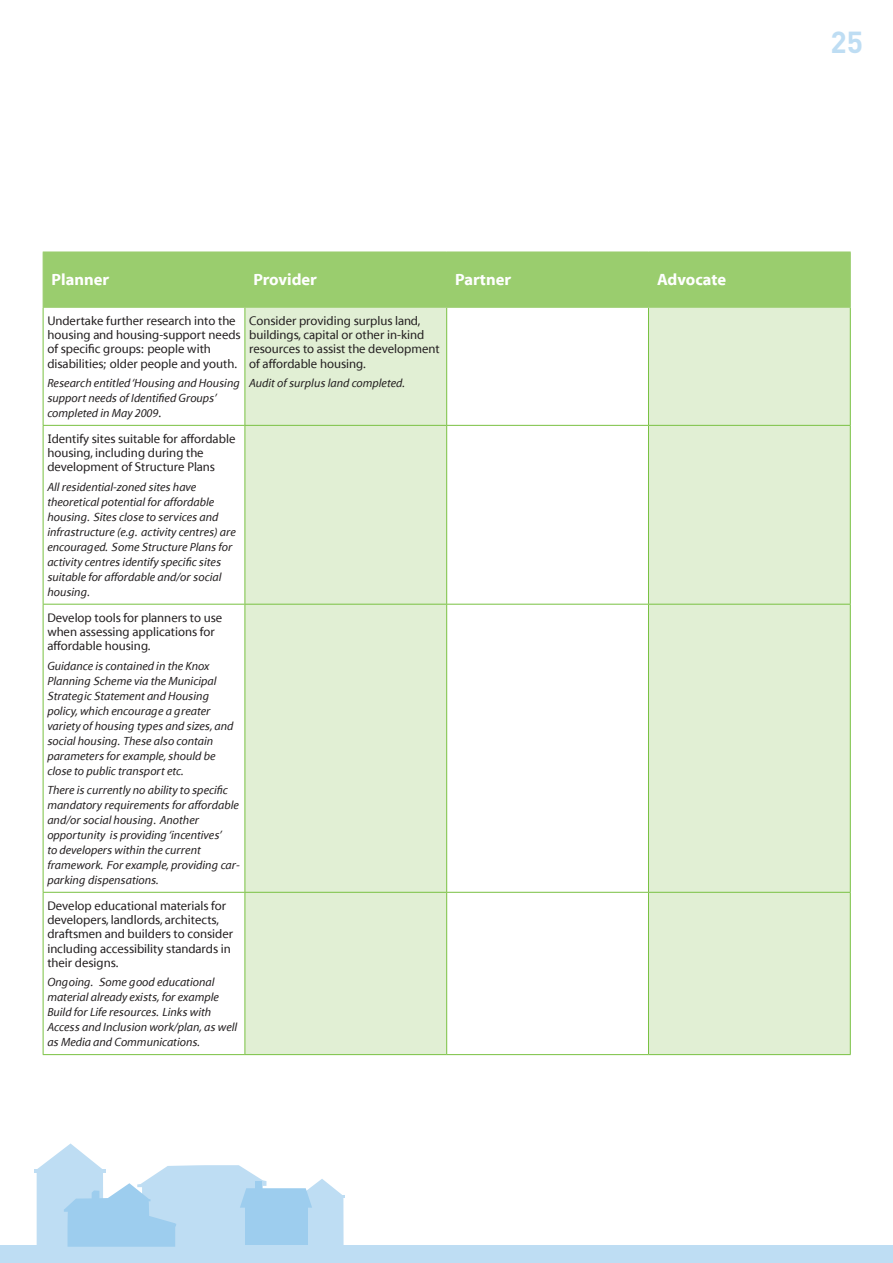
<style>
.page{position:relative;width:893px;height:1263px;background:#fff}
.page>*{position:absolute;margin:0;border:0;box-sizing:border-box;transform-origin:0 0}
.Chart{font:700 30px "DIN";color:#beddf3}
.Chart_HEADER{font:16.5px "Knox CC Body Text Bold";color:#fff}
.Chart-2{font:12.75px/14.2px "Knox CC Body Text Roman";color:#231f20}
.Chart-3{font:12px/15px "Knox CC Body Text Italic";color:#231f20}
.s1{font-family:"Knox CC Body Text Roman";font-size:12.75px}
</style>
<div class="page">
<div style="left:0;top:1245px;width:893px;height:18px;background:#beddf3"></div>
<svg style="left:34px;top:1143px;width:311px;height:104px"></svg>
<div style="left:255px;top:1182px;width:6px;height:12px;background:#9dcdee"></div>
<div style="left:44px;top:253px;width:806px;height:54px;background:#9acd6e"></div>
<svg style="left:246px;top:308px;width:604px;height:746px;fill:#e1efd4"></svg>
<hr style="left:245px;top:252px;width:1px;height:55px;background:#9acd6e">
<hr style="left:446px;top:252px;width:1px;height:55px;background:#9acd6e">
<hr style="left:245px;top:308px;width:1px;height:117px;background:#79c142">
<hr style="left:446px;top:308px;width:1px;height:117px;background:#79c142">
<hr style="left:648px;top:308px;width:1px;height:117px;background:#79c142">
<hr style="left:245px;top:426px;width:1px;height:178px;background:#79c142">
<hr style="left:446px;top:426px;width:1px;height:178px;background:#79c142">
<hr style="left:648px;top:426px;width:1px;height:178px;background:#79c142">
<hr style="left:245px;top:604px;width:1px;height:288px;background:#79c142">
<hr style="left:446px;top:604px;width:1px;height:288px;background:#79c142">
<hr style="left:648px;top:604px;width:1px;height:288px;background:#79c142">
<hr style="left:245px;top:893px;width:1px;height:161px;background:#79c142">
<hr style="left:446px;top:893px;width:1px;height:161px;background:#79c142">
<hr style="left:648px;top:893px;width:1px;height:161px;background:#79c142">
<hr style="left:648px;top:252px;width:1px;height:55px;background:#9acd6e">
<hr style="left:43px;top:252px;width:202px;height:1px;background:#9acd6e">
<hr style="left:43px;top:252px;width:1px;height:55px;background:#9acd6e">
<hr style="left:245px;top:252px;width:202px;height:1px;background:#9acd6e">
<hr style="left:447px;top:252px;width:201px;height:1px;background:#9acd6e">
<hr style="left:648px;top:252px;width:203px;height:1px;background:#9acd6e">
<hr style="left:850px;top:252px;width:1px;height:55px;background:#9acd6e">
<hr style="left:43px;top:307px;width:202px;height:1px;background:#9acd6e">
<hr style="left:245px;top:307px;width:202px;height:1px;background:#9acd6e">
<hr style="left:447px;top:307px;width:201px;height:1px;background:#9acd6e">
<hr style="left:648px;top:307px;width:203px;height:1px;background:#9acd6e">
<hr style="left:43px;top:425px;width:202px;height:1px;background:#79c142">
<hr style="left:245px;top:425px;width:202px;height:1px;background:#79c142">
<hr style="left:447px;top:425px;width:201px;height:1px;background:#79c142">
<hr style="left:648px;top:425px;width:203px;height:1px;background:#79c142">
<hr style="left:43px;top:604px;width:1px;height:288px;background:#79c142">
<hr style="left:850px;top:604px;width:1px;height:288px;background:#79c142">
<hr style="left:43px;top:308px;width:1px;height:117px;background:#79c142">
<hr style="left:850px;top:308px;width:1px;height:117px;background:#79c142">
<hr style="left:43px;top:426px;width:1px;height:178px;background:#79c142">
<hr style="left:850px;top:426px;width:1px;height:178px;background:#79c142">
<hr style="left:43px;top:604px;width:202px;height:1px;background:#79c142">
<hr style="left:245px;top:604px;width:202px;height:1px;background:#79c142">
<hr style="left:447px;top:604px;width:201px;height:1px;background:#79c142">
<hr style="left:648px;top:604px;width:203px;height:1px;background:#79c142">
<hr style="left:43px;top:892px;width:202px;height:1px;background:#79c142">
<hr style="left:43px;top:893px;width:1px;height:161px;background:#79c142">
<hr style="left:245px;top:892px;width:202px;height:1px;background:#79c142">
<hr style="left:447px;top:892px;width:201px;height:1px;background:#79c142">
<hr style="left:648px;top:892px;width:203px;height:1px;background:#79c142">
<hr style="left:850px;top:893px;width:1px;height:161px;background:#79c142">
<hr style="left:43px;top:1054px;width:202px;height:1px;background:#79c142">
<hr style="left:245px;top:1054px;width:202px;height:1px;background:#79c142">
<hr style="left:447px;top:1054px;width:201px;height:1px;background:#79c142">
<hr style="left:648px;top:1054px;width:203px;height:1px;background:#79c142">
<p class="Chart_HEADER" style="left:52px;top:271px;width:59px">Planner</p>
<p class="Chart_HEADER" style="left:253px;top:271px;width:65px">Provider</p>
<p class="Chart_HEADER" style="left:455px;top:271px;width:57px">Partner</p>
<p class="Chart_HEADER" style="left:657px;top:271px;width:71px">Advocate</p>
<p class="Chart-2" style="left:47px;top:314px;width:195px">Undertake further research into the housing and housing-support needs of specific groups: people with disabilities; older people and youth.</p>
<p class="Chart-3" style="left:47px;top:376px;width:194px">Research entitled ‘Housing and Housing support needs of Identified Groups’ completed in May 2009<span class="s1">.</span></p>
<p class="Chart-2" style="left:249px;top:314px;width:192px">Consider providing surplus land, buildings, capital or other in-kind resources to assist the development of affordable housing.</p>
<p class="Chart-3" style="left:249px;top:376px;width:159px">Audit of surplus land completed.</p>
<p class="Chart-2" style="left:47px;top:432px;width:190px">Identify sites suitable for affordable housing, including during the development of Structure Plans</p>
<p class="Chart-3" style="left:47px;top:480px;width:190px">All residential-zoned sites have theoretical potential for affordable housing. Sites close to services and infrastructure (e.g. activity centres) are encouraged. Some Structure Plans for activity centres identify specific sites suitable for affordable and/or social housing.</p>
<p class="Chart-2" style="left:47px;top:611px;width:176px">Develop tools for planners to use when assessing applications for affordable housing.</p>
<p class="Chart-3" style="left:47px;top:658px;width:188px">Guidance is contained in the Knox Planning Scheme via the Municipal Strategic Statement and Housing policy, which encourage a greater variety of housing types and sizes, and social housing. These also contain parameters for example, should be close to public transport etc.</p>
<p class="Chart-3" style="left:47px;top:783px;width:194px">There is currently no ability to specific mandatory requirements for affordable and/or social housing. Another opportunity is providing ‘incentives’<br>to developers within the current framework. For example, providing car&shy;parking dispensations.</p>
<p class="Chart-2" style="left:47px;top:899px;width:187px">Develop educational materials for developers, landlords, architects, draftsmen and builders to consider including accessibility standards in their designs.</p>
<p class="Chart-3" style="left:47px;top:975px;width:191px">Ongoing. Some good educational material already exists, for example Build for Life resources. Links with Access and Inclusion work/plan, as well as Media and Communications.</p>
<p class="Chart" style="left:830px;top:22px;width:34px">25</p>
</div>
